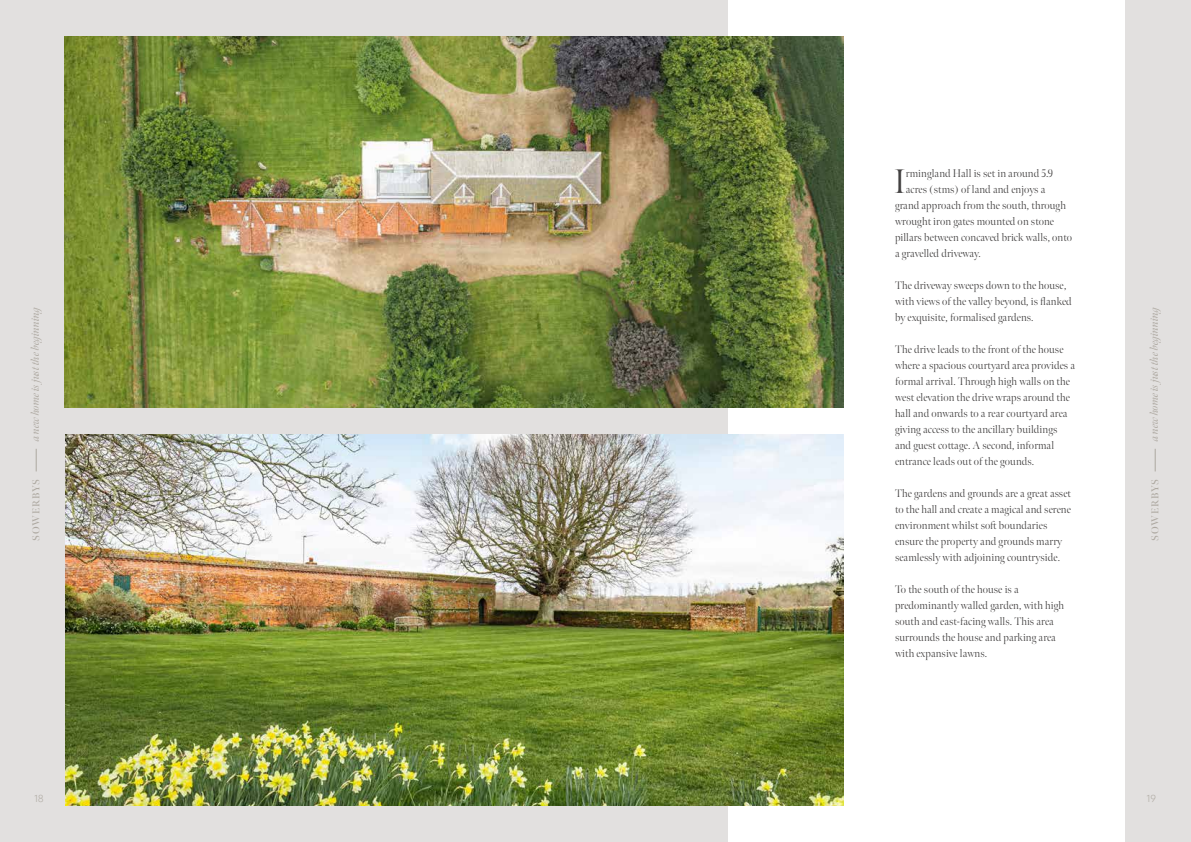
<style>
.page{position:relative;width:1191px;height:842px;background:#fff}
.page>*{position:absolute;margin:0;border:0;box-sizing:border-box;transform-origin:0 0}
.t1{font:300 34px "Meno Banner";color:#434141}
.t2{font:300 11px/16px "Meno Banner";letter-spacing:.01em;color:#434141}
.t3{font:italic 11px "Meno Banner";letter-spacing:-.01em;color:#ada8a0}
.t4{font:600 10px "Meno Banner";letter-spacing:.08em;color:#ada8a0}
.t5{font:300 10px "Quasimoda";color:#ada8a0}
</style>
<div class="page">
<div style="left:0;top:0;width:595px;height:842px;background:#e2e0df"></div>
<div style="left:595px;top:0;width:596px;height:842px;background:#e2e0df"></div>
<svg style="left:36px;top:449px;width:1px;height:22px"></svg>
<svg style="left:1155px;top:449px;width:1px;height:22px"></svg>
<div style="left:728px;top:0;width:396px;height:842px;background:#fff"></div>
<img style="left:65px;top:36px;width:779px;height:371px">
<img style="left:65px;top:434px;width:779px;height:372px">
<h1 class="t1" style="left:894px;top:161px;width:13px">I</h1>
<p class="t2" style="left:906px;top:166px;width:149px">rmingland Hall is set in around 5.9</p>
<p class="t2" style="left:906px;top:182px;width:141px">acres (stms) of land and enjoys a</p>
<p class="t2" style="left:895px;top:198px;width:172px">grand approach from the south, through</p>
<p class="t2" style="left:895px;top:214px;width:161px">wrought iron gates mounted on stone</p>
<p class="t2" style="left:895px;top:230px;width:179px">pillars between concaved brick walls, onto</p>
<p class="t2" style="left:895px;top:246px;width:87px">a gravelled driveway.</p>
<p class="t2" style="left:895px;top:278px;width:178px">The driveway sweeps down to the house, with views of the valley beyond, is flanked by exquisite, formalised gardens.</p>
<p class="t2" style="left:895px;top:342px;width:182px">The drive leads to the front of the house where a spacious courtyard area provides a formal arrival. Through high walls on the west elevation the drive wraps around the hall and onwards to a rear courtyard area giving access to the ancillary buildings and guest cottage. A second, informal entrance leads out of the gounds.</p>
<p class="t2" style="left:895px;top:486px;width:177px">The gardens and grounds are a great asset to the hall and create a magical and serene environment whilst soft boundaries ensure the property and grounds marry seamlessly with adjoining countryside.</p>
<p class="t2" style="left:895px;top:582px;width:171px">To the south of the house is a predominantly walled garden, with high south and east-facing walls. This area surrounds the house and parking area with expansive lawns.</p>
<p class="t3" style="left:29px;top:441px;width:138px;rotate:-90deg">a new home is just the beginning</p>
<p class="t3" style="left:1147px;top:441px;width:138px;rotate:-90deg">a new home is just the beginning</p>
<p class="t4" style="left:30px;top:541px;width:63px;rotate:-90deg">SOWERBYS</p>
<p class="t4" style="left:1149px;top:541px;width:63px;rotate:-90deg">SOWERBYS</p>
<p class="t5" style="left:35px;top:791px;width:10px">18</p>
<p class="t5" style="left:1146px;top:791px;width:11px">19</p>
</div>
